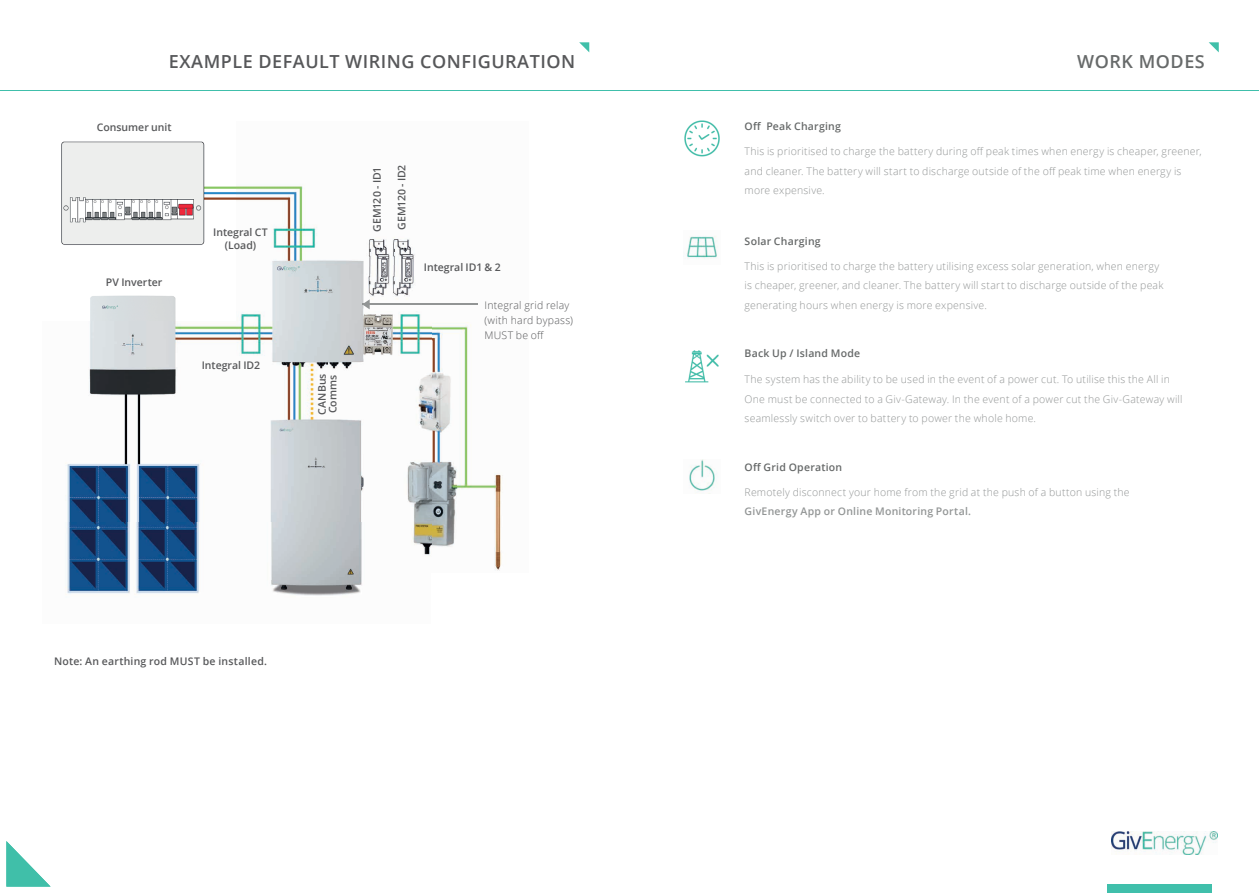
<style>
.page{position:relative;width:1259px;height:893px;background:#fff}
.page>*{position:absolute;margin:0;border:0;box-sizing:border-box;transform-origin:0 0}
.t1{font:600 18px "Open Sans";letter-spacing:.03em;color:#57585a}
.t2{font:600 18px "Open Sans";letter-spacing:.03em;color:#676a6a}
.t3{font:300 10.5px/19.5px "Open Sans";letter-spacing:.02em;color:#929595}
.t4{font:600 10.5px/13.5px "Open Sans";letter-spacing:.005em;color:#57585a;text-align:center}
.t5{font:600 10.5px "Open Sans";letter-spacing:.02em;color:#666969}
.t6{font:300 10.5px/15px "Open Sans";letter-spacing:.02em;color:#57585a}
.t7{font:600 10.5px "Open Sans";letter-spacing:.02em;color:#929595}
</style>
<div class="page">
<img style="left:683px;top:236px;width:34px;height:23px">
<img style="left:685px;top:350px;width:34px;height:33px">
<img style="left:689px;top:460px;width:28px;height:32px">
<img style="left:684px;top:120px;width:36px;height:37px">
<hr style="left:629px;top:90px;width:630px;height:1px;background:#40bfab">
<svg style="left:1209px;top:42px;width:9px;height:10px"></svg>
<img style="left:61px;top:141px;width:442px;height:455px">
<hr style="left:0;top:90px;width:629px;height:1px;background:#40bfab">
<svg style="left:579px;top:42px;width:10px;height:10px"></svg>
<hr style="left:362px;top:304px;width:116px;height:1px;background:#929595">
<svg style="left:362px;top:299px;width:8px;height:10px"></svg>
<svg style="left:6px;top:841px;width:45px;height:46px"></svg>
<div style="left:1107px;top:884px;width:105px;height:9px;background:#40bfab"></div>
<img style="left:1111px;top:831px;width:106px;height:23px">
<h1 class="t1" style="left:169px;top:49px;width:408px">EXAMPLE DEFAULT WIRING CONFIGURATION</h1>
<h1 class="t2" style="left:1077px;top:49px;width:129px">WORK MODES</h1>
<p class="t4" style="left:97px;top:120px;width:76px">Consumer unit</p>
<p class="t4" style="left:106px;top:275px;width:58px">PV Inverter</p>
<p class="t4" style="left:213px;top:225px;width:56px">Integral CT (Load)</p>
<p class="t4" style="left:202px;top:358px;width:60px">Integral ID2</p>
<p class="t4" style="left:316px;top:415px;width:43px;line-height:10.5px;text-align:left;rotate:-90deg">CANBus<br>Comms</p>
<p class="t4" style="left:370px;top:232px;width:67px;rotate:-90deg">GEM120 - ID1</p>
<p class="t4" style="left:394px;top:230px;width:67px;rotate:-90deg">GEM120 - ID2</p>
<p class="t4" style="left:424px;top:260px;width:78px">Integral ID1 &amp; 2</p>
<p class="t6" style="left:484px;top:297px;width:90px">Integral grid relay (with hard bypass)<br>MUST be off</p>
<p class="t4" style="left:54px;top:654px;width:214px">Note: An earthing rod MUST be installed.</p>
<p class="t5" style="left:744px;top:119px;width:98px">Off Peak Charging</p>
<p class="t3" style="left:744px;top:141px;width:459px">This is prioritised to charge the battery during off peak times when energy is cheaper, greener, and cleaner. The battery will start to discharge outside of the off peak time when energy is more expensive.</p>
<p class="t5" style="left:744px;top:234px;width:78px">Solar Charging</p>
<p class="t3" style="left:744px;top:256px;width:420px">This is prioritised to charge the battery utilising excess solar generation, when energy is cheaper, greener, and cleaner. The battery will start to discharge outside of the peak generating hours when energy is more expensive.</p>
<p class="t5" style="left:744px;top:346px;width:117px">Back Up / Island Mode</p>
<p class="t3" style="left:744px;top:370px;width:439px">The system has the ability to be used in the event of a power cut. To utilise this the All in<br>One must be connected to a Giv-Gateway. In the event of a power cut the Giv-Gateway will seamlessly switch over to battery to power the whole home.</p>
<p class="t5" style="left:744px;top:460px;width:99px">Off Grid Operation</p>
<p class="t3" style="left:744px;top:482px;width:386px">Remotely disconnect your home from the grid at the push of a button using the</p>
<p class="t7" style="left:744px;top:504px;width:228px">GivEnergy App or Online Monitoring Portal.</p>
</div>
